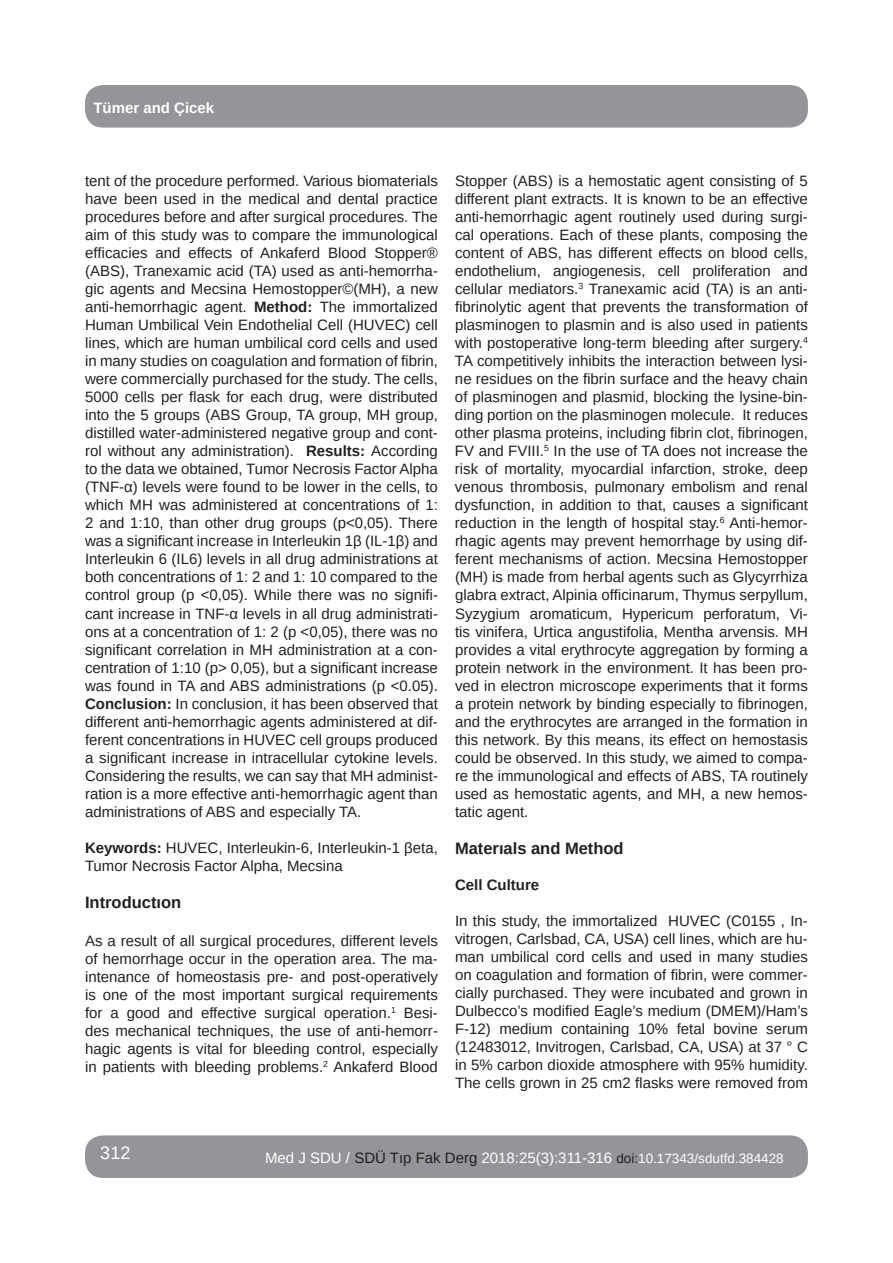
<style>
.page{position:relative;width:893px;height:1263px;background:#fff}
.page>*{position:absolute;margin:0;border:0;box-sizing:border-box;transform-origin:0 0}
.t1{font:18px "Arimo";color:#fff}
.t2{font:700 16.5px "Arimo";color:#231f20}
.t3{font:15px/18px "Arimo";color:#231f20;text-align:justify}
.t4{font:15px "Arimo";color:#fff}
.t5{font:700 15px "Arimo";color:#fff}
.t6{font:700 15px "Arimo";color:#231f20}
.s1{font-weight:700}
.s2{color:#231f20}
.s3{font-size:13.5px;color:#231f20}
.s4{font-size:13.5px}
</style>
<div class="page">
<div style="left:85px;top:85px;width:723px;height:43px;background:#939598;border-radius:18px"></div>
<div style="left:85px;top:1135px;width:723px;height:43px;background:#939598;border-radius:18px"></div>
<p class="t5" style="left:93px;top:98px;width:122px">Tümer and Çicek</p>
<p class="t3" style="left:85px;top:172px;width:354px">tent of the procedure performed. Various biomaterials have been used in the medical and dental practice procedures before and after surgical procedures. The aim of this study was to compare the immunological efficacies and effects of Ankaferd Blood Stopper® (ABS), Tranexamic acid (TA) used as anti-hemorrha&shy;gic agents and Mecsina Hemostopper©(MH), a new anti-hemorrhagic agent. <span class="s1">Method:</span> The immortalized Human Umbilical Vein Endothelial Cell (HUVEC) cell lines, which are human umbilical cord cells and used in many studies on coagulation and formation of fibrin, were commercially purchased for the study. The cells, 5000 cells per flask for each drug, were distributed into the 5 groups (ABS Group, TA group, MH group, distilled water-administered negative group and cont&shy;rol without any administration). <span class="s1">Results:</span> According to the data we obtained, Tumor Necrosis Factor Alpha (TNF-α) levels were found to be lower in the cells, to which MH was administered at concentrations of 1:<br>2 and 1:10, than other drug groups (p&lt;0,05). There was a significant increase in Interleukin 1β (IL-1β) and Interleukin 6 (IL6) levels in all drug administrations at both concentrations of 1: 2 and 1: 10 compared to the control group (p &lt;0,05). While there was no signifi&shy;cant increase in TNF-α levels in all drug administrati&shy;ons at a concentration of 1: 2 (p &lt;0,05), there was no significant correlation in MH administration at a con&shy;centration of 1:10 (p&gt; 0,05), but a significant increase was found in TA and ABS administrations (p &lt;0.05).<br><span class="s1">Conclusion:</span> In conclusion, it has been observed that different anti-hemorrhagic agents administered at dif&shy;ferent concentrations in HUVEC cell groups produced a significant increase in intracellular cytokine levels.<br>Considering the results, we can say that MH administ&shy;ration is a more effective anti-hemorrhagic agent than administrations of ABS and especially TA.</p>
<p class="t3" style="left:85px;top:838px;width:354px"><span class="s1">Keywords:</span> HUVEC, Interleukin-6, Interleukin-1 βeta,<br>Tumor Necrosis Factor Alpha, Mecsina</p>
<p class="t2" style="left:85px;top:891px;width:98px">Introductıon</p>
<p class="t3" style="left:85px;top:932px;width:354px">As a result of all surgical procedures, different levels of hemorrhage occur in the operation area. The ma&shy;intenance of homeostasis pre- and post-operatively is one of the most important surgical requirements for a good and effective surgical operation.<sup>1</sup> Besi&shy;des mechanical techniques, the use of anti-hemorr&shy;hagic agents is vital for bleeding control, especially in patients with bleeding problems.<sup>2</sup> Ankaferd Blood</p>
<p class="t3" style="left:455px;top:172px;width:354px">Stopper (ABS) is a hemostatic agent consisting of 5 different plant extracts. It is known to be an effective anti-hemorrhagic agent routinely used during surgi&shy;cal operations. Each of these plants, composing the content of ABS, has different effects on blood cells, endothelium, angiogenesis, cell proliferation and cellular mediators.<sup>3</sup> Tranexamic acid (TA) is an anti&shy;fibrinolytic agent that prevents the transformation of plasminogen to plasmin and is also used in patients with postoperative long-term bleeding after surgery.<sup>4<br></sup>TA competitively inhibits the interaction between lysi&shy;ne residues on the fibrin surface and the heavy chain of plasminogen and plasmid, blocking the lysine-bin&shy;ding portion on the plasminogen molecule. It reduces other plasma proteins, including fibrin clot, fibrinogen, FV and FVIII.<sup>5</sup> In the use of TA does not increase the risk of mortality, myocardial infarction, stroke, deep venous thrombosis, pulmonary embolism and renal dysfunction, in addition to that, causes a significant reduction in the length of hospital stay.<sup>6</sup> Anti-hemor&shy;rhagic agents may prevent hemorrhage by using dif&shy;ferent mechanisms of action. Mecsina Hemostopper (MH) is made from herbal agents such as Glycyrrhiza glabra extract, Alpinia officinarum, Thymus serpyllum, Syzygium aromaticum, Hypericum perforatum, Vi&shy;tis vinifera, Urtica angustifolia, Mentha arvensis. MH provides a vital erythrocyte aggregation by forming a protein network in the environment. It has been pro&shy;ved in electron microscope experiments that it forms a protein network by binding especially to fibrinogen, and the erythrocytes are arranged in the formation in this network. By this means, its effect on hemostasis could be observed. In this study, we aimed to compa&shy;re the immunological and effects of ABS, TA routinely used as hemostatic agents, and MH, a new hemos&shy;tatic agent.</p>
<p class="t2" style="left:455px;top:837px;width:170px">Materıals and Method</p>
<p class="t6" style="left:455px;top:875px;width:86px">Cell Culture</p>
<p class="t3" style="left:455px;top:912px;width:354px">In this study, the immortalized HUVEC (C0155 , In&shy;vitrogen, Carlsbad, CA, USA) cell lines, which are hu&shy;man umbilical cord cells and used in many studies on coagulation and formation of fibrin, were commer&shy;cially purchased. They were incubated and grown in Dulbecco’s modified Eagle’s medium (DMEM)/Ham’s F-12) medium containing 10% fetal bovine serum (12483012, Invitrogen, Carlsbad, CA, USA) at 37 ° C in 5% carbon dioxide atmosphere with 95% humidity.<br>The cells grown in 25 cm2 flasks were removed from</p>
<p class="t1" style="left:100px;top:1141px;width:32px">312</p>
<p class="t4" style="left:265px;top:1148px;width:520px">Med J SDU / <span class="s2">SDÜ Tıp Fak Derg</span> 2018:25(3):311-316 <span class="s3">doi:</span><span class="s4">10.17343/sdutfd.384428</span></p>
</div>
